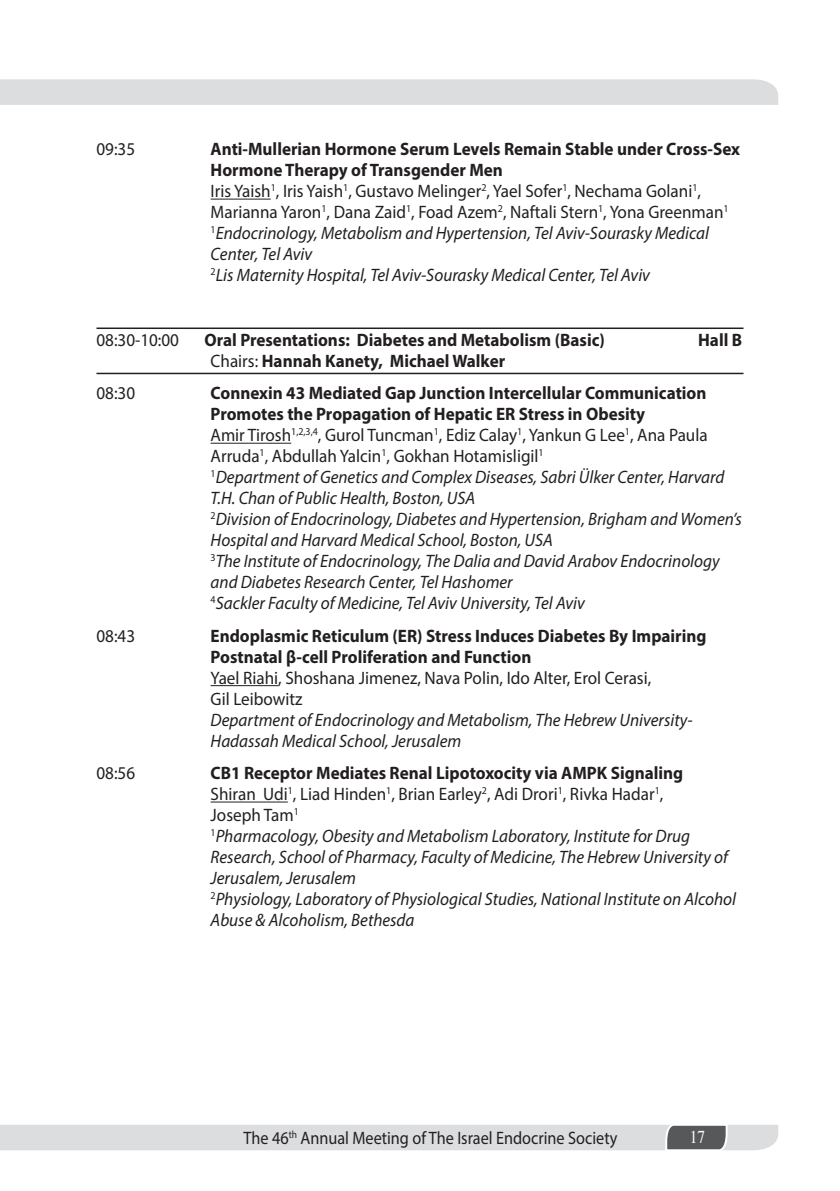
<style>
.page{position:relative;width:840px;height:1191px;background:#fff}
.page>*{position:absolute;margin:0;border:0;box-sizing:border-box;transform-origin:0 0}
.t1{font:italic 18px/21px "Myriad Pro";color:#231f20;scale:.95 1}
.t2{font:700 18px/21px "Myriad Pro";color:#231f20;scale:.95 1}
.t3{font:18px/21px "Myriad Pro";color:#231f20;scale:.95 1}
.t4{font:18px "Myriad Pro";color:#231f20;scale:.9 1}
.t5{font:18px "Times";color:#fff;scale:.85 1}
.s1{font-weight:700;font-style:normal}
.s2{font-style:normal}
.s3{font-weight:400}
</style>
<div class="page">
<div style="left:0;top:79px;width:777px;height:26px;background:#dcdddf"></div>
<svg style="left:0;top:1125px;width:777px;height:26px;background:#d4d5d7"></svg>
<hr style="left:210px;top:199px;width:60px;height:1px;background:#231f20">
<hr style="left:96px;top:327px;width:647px;height:2px;background:#231f20">
<hr style="left:96px;top:373px;width:647px;height:1px;background:#231f20">
<hr style="left:210px;top:443px;width:81px;height:1px;background:#231f20">
<hr style="left:210px;top:685px;width:68px;height:1px;background:#231f20">
<hr style="left:210px;top:801px;width:77px;height:1px;background:#231f20">
<p class="t3" style="left:96px;top:138px;width:42px">09:35</p>
<p class="t1" style="left:210px;top:138px;width:558px"><span class="s1">Anti-Mullerian Hormone Serum Levels Remain Stable under Cross-Sex Hormone Therapy of Transgender Men<br></span><span class="s2">Iris Yaish</span><sup>1</sup><span class="s2">, Iris Yaish</span><sup>1</sup><span class="s2">, Gustavo Melinger</span><sup>2</sup><span class="s2">, Yael Sofer</span><sup>1</sup><span class="s2">, Nechama Golani</span><sup>1</sup><span class="s2">, Marianna Yaron</span><sup>1</sup><span class="s2">, Dana Zaid</span><sup>1</sup><span class="s2">, Foad Azem</span><sup>2</sup><span class="s2">, Naftali Stern</span><sup>1</sup><span class="s2">, Yona Greenman</span><sup>1<br>1</sup>Endocrinology, Metabolism and Hypertension, Tel Aviv-Sourasky Medical Center, Tel Aviv<br><sup>2</sup>Lis Maternity Hospital, Tel Aviv-Sourasky Medical Center, Tel Aviv</p>
<p class="t3" style="left:96px;top:329px;width:88px">08:30-10:00</p>
<p class="t2" style="left:204px;top:329px;width:422px">Oral Presentations: Diabetes and Metabolism (Basic)</p>
<p class="t2" style="left:697px;top:329px;width:48px">Hall B</p>
<p class="t2" style="left:210px;top:350px;width:311px"><span class="s3">Chairs:</span> Hannah Kanety, Michael Walker</p>
<p class="t3" style="left:96px;top:382px;width:42px">08:30</p>
<p class="t1" style="left:210px;top:382px;width:560px"><span class="s1">Connexin 43 Mediated Gap Junction Intercellular Communication Promotes the Propagation of Hepatic ER Stress in Obesity<br></span><span class="s2">Amir Tirosh</span><sup>1,2,3,4</sup><span class="s2">, Gurol Tuncman</span><sup>1</sup><span class="s2">, Ediz Calay</span><sup>1</sup><span class="s2">, Yankun G Lee</span><sup>1</sup><span class="s2">, Ana Paula Arruda</span><sup>1</sup><span class="s2">, Abdullah Yalcin</span><sup>1</sup><span class="s2">, Gokhan Hotamisligil</span><sup>1<br>1</sup>Department of Genetics and Complex Diseases, Sabri Ülker Center, Harvard T.H. Chan of Public Health, Boston, USA<br><sup>2</sup>Division of Endocrinology, Diabetes and Hypertension, Brigham and Women’s Hospital and Harvard Medical School, Boston, USA<br><sup>3</sup>The Institute of Endocrinology, The Dalia and David Arabov Endocrinology and Diabetes Research Center, Tel Hashomer<br><sup>4</sup>Sackler Faculty of Medicine, Tel Aviv University, Tel Aviv</p>
<p class="t3" style="left:96px;top:625px;width:42px">08:43</p>
<p class="t2" style="left:210px;top:624px;width:523px">Endoplasmic Reticulum (ER) Stress Induces Diabetes By Impairing<br>Postnatal β-cell Proliferation and Function</p>
<p class="t3" style="left:210px;top:667px;width:465px">Yael Riahi, Shoshana Jimenez, Nava Polin, Ido Alter, Erol Cerasi,<br>Gil Leibowitz</p>
<p class="t1" style="left:210px;top:709px;width:508px">Department of Endocrinology and Metabolism, The Hebrew University-<br>Hadassah Medical School, Jerusalem</p>
<p class="t3" style="left:96px;top:762px;width:42px">08:56</p>
<p class="t1" style="left:210px;top:762px;width:554px"><span class="s1">CB1 Receptor Mediates Renal Lipotoxocity via AMPK Signaling<br></span><span class="s2">Shiran Udi</span><sup>1</sup><span class="s2">, Liad Hinden</span><sup>1</sup><span class="s2">, Brian Earley</span><sup>2</sup><span class="s2">, Adi Drori</span><sup>1</sup><span class="s2">, Rivka Hadar</span><sup>1</sup><span class="s2">,<br>Joseph Tam</span><sup>1<br>1</sup>Pharmacology, Obesity and Metabolism Laboratory, Institute for Drug Research, School of Pharmacy, Faculty of Medicine, The Hebrew University of Jerusalem, Jerusalem<br><sup>2</sup>Physiology, Laboratory of Physiological Studies, National Institute on Alcohol Abuse &amp; Alcoholism, Bethesda</p>
<p class="t4" style="left:243px;top:1126px;width:417px">The 46<sup>th</sup> Annual Meeting of The Israel Endocrine Society</p>
<p class="t5" style="left:689px;top:1120px;width:19px">17</p>
</div>
